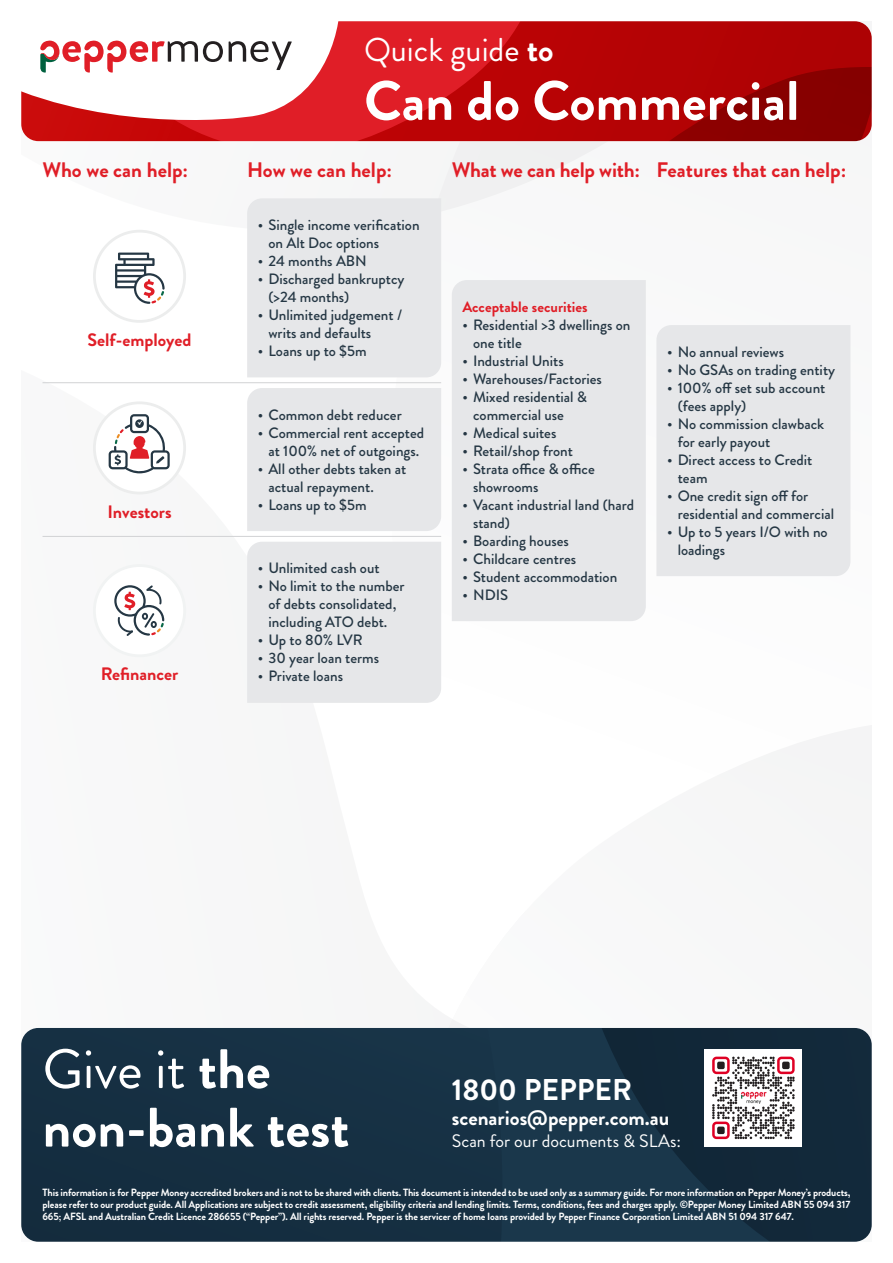
<style>
.page{position:relative;width:893px;height:1263px;background:#fff}
.page>*{position:absolute;margin:0;border:0;box-sizing:border-box;transform-origin:0 0}
.t1{font:700 55.5px/58.5px "Brandon Grotesque";color:#fff}
.t2{font:33px "Brandon Grotesque";color:#fff}
.t3{font:700 30px "Brandon Grotesque";color:#fff}
.t4{font:700 21px "Brandon Grotesque";color:#e01e27}
.t5{font:700 21px "Brandon Grotesque";color:#fff}
.t6{font:700 18px "Brandon Grotesque";color:#e01e27}
.t7{font:18px "Brandon Grotesque";color:#fff}
.t8{font:500 15px/18px "Brandon Grotesque";color:#253744}
.t9{font:700 15px "Brandon Grotesque";color:#e01e27}
.t10{font:700 10.5px/12px "Brandon Grotesque";letter-spacing:-.01em;color:#fff;text-align:justify}
.s1{font-weight:700}
.s2{font-weight:400}
</style>
<div class="page">
<svg style="left:752px;top:325px;width:120px;height:703px"></svg>
<svg style="left:36px;top:141px;width:821px;height:71px"></svg>
<div style="left:656px;top:325px;width:194px;height:251px;background:#e6e7e9"></div>
<div style="left:452px;top:280px;width:194px;height:341px;background:#e6e7e9"></div>
<hr style="left:43px;top:382px;width:398px;height:1px;background:#d1d2d4">
<hr style="left:43px;top:536px;width:398px;height:1px;background:#d1d2d4">
<svg style="left:93px;top:230px;width:93px;height:93px"></svg>
<svg style="left:93px;top:401px;width:93px;height:93px"></svg>
<div style="left:247px;top:198px;width:194px;height:179px;background:#e6e7e9"></div>
<div style="left:247px;top:388px;width:194px;height:143px;background:#e6e7e9"></div>
<div style="left:247px;top:542px;width:194px;height:161px;background:#e6e7e9"></div>
<div style="left:21px;top:1028px;width:119px;height:214px;background:#152e40"></div>
<svg style="left:140px;top:1028px;width:732px;height:214px;background:#163043"></svg>
<div style="left:705px;top:1049px;width:97px;height:97px;background:#fff"></div>
<svg style="left:712px;top:1056px;width:83px;height:83px"></svg>
<img style="left:740px;top:1092px;width:27px;height:12px">
<svg style="left:21px;top:21px;width:851px;height:120px;background:#ba0a0d"></svg>
<svg style="left:21px;top:21px;width:322px;height:99px"></svg>
<svg style="left:93px;top:564px;width:93px;height:93px"></svg>
<p class="t2" style="left:364px;top:27px;width:191px">Quick guide <span class="s1">to</span></p>
<p class="t1" style="left:364px;top:72px;width:437px">Can do Commercial</p>
<p class="t4" style="left:43px;top:155px;width:147px">Who we can help:</p>
<p class="t4" style="left:247px;top:155px;width:146px">How we can help:</p>
<p class="t4" style="left:452px;top:155px;width:190px">What we can help with:</p>
<p class="t4" style="left:656px;top:155px;width:191px">Features that can help:</p>
<p class="t6" style="left:88px;top:327px;width:106px">Self-employed</p>
<p class="t6" style="left:107px;top:499px;width:66px">Investors</p>
<p class="t6" style="left:101px;top:662px;width:79px">Refinancer</p>
<p class="t8" style="left:268px;top:216px;width:153px;text-indent:-11px">• Single income verification on Alt Doc options</p>
<p class="t8" style="left:258px;top:252px;width:111px">• 24 months ABN</p>
<p class="t8" style="left:268px;top:270px;width:138px;text-indent:-11px">• Discharged bankruptcy (&gt;24 months)</p>
<p class="t8" style="left:268px;top:306px;width:135px;text-indent:-11px">• Unlimited judgement / writs and defaults</p>
<p class="t8" style="left:258px;top:342px;width:110px">• Loans up to $5m</p>
<p class="t8" style="left:258px;top:406px;width:145px">• Common debt reducer</p>
<p class="t8" style="left:258px;top:424px;width:168px;text-align:center">• Commercial rent accepted at 100% net of outgoings.</p>
<p class="t8" style="left:268px;top:460px;width:139px;text-indent:-11px">• All other debts taken at actual repayment.</p>
<p class="t8" style="left:258px;top:496px;width:110px">• Loans up to $5m</p>
<p class="t8" style="left:258px;top:559px;width:123px">• Unlimited cash out</p>
<p class="t8" style="left:258px;top:577px;width:148px;text-align:center">• No limit to the number of debts consolidated, including ATO debt.</p>
<p class="t8" style="left:258px;top:631px;width:106px">• Up to 80% LVR</p>
<p class="t8" style="left:258px;top:649px;width:123px">• 30 year loan terms</p>
<p class="t8" style="left:258px;top:667px;width:87px">• Private loans</p>
<p class="t9" style="left:462px;top:296px;width:127px">Acceptable securities</p>
<p class="t8" style="left:473px;top:316px;width:159px;text-indent:-11px">• Residential &gt;3 dwellings on one title</p>
<p class="t8" style="left:462px;top:352px;width:103px">• Industrial Units</p>
<p class="t8" style="left:462px;top:370px;width:141px">• Warehouses/Factories</p>
<p class="t8" style="left:473px;top:388px;width:116px;text-indent:-11px">• Mixed residential &amp; commercial use</p>
<p class="t8" style="left:462px;top:424px;width:95px">• Medical suites</p>
<p class="t8" style="left:462px;top:442px;width:112px">• Retail/shop front</p>
<p class="t8" style="left:473px;top:460px;width:123px;text-indent:-11px">• Strata office &amp; office showrooms</p>
<p class="t8" style="left:473px;top:496px;width:163px;text-indent:-11px">• Vacant industrial land (hard stand)</p>
<p class="t8" style="left:462px;top:532px;width:108px">• Boarding houses</p>
<p class="t8" style="left:462px;top:550px;width:115px">• Childcare centres</p>
<p class="t8" style="left:462px;top:568px;width:156px">• Student accommodation</p>
<p class="t8" style="left:462px;top:586px;width:47px">• NDIS</p>
<p class="t8" style="left:667px;top:343px;width:119px">• No annual reviews</p>
<p class="t8" style="left:667px;top:361px;width:170px">• No GSAs on trading entity</p>
<p class="t8" style="left:678px;top:379px;width:149px;text-indent:-11px">• 100% off set sub account (fees apply)</p>
<p class="t8" style="left:678px;top:415px;width:148px;text-indent:-11px">• No commission clawback for early payout</p>
<p class="t8" style="left:678px;top:451px;width:136px;text-indent:-11px">• Direct access to Credit team</p>
<p class="t8" style="left:678px;top:487px;width:158px;text-indent:-11px">• One credit sign off for residential and commercial</p>
<p class="t8" style="left:678px;top:523px;width:152px;text-indent:-11px">• Up to 5 years I/O with no loadings</p>
<p class="t1" style="left:43px;top:1040px;width:308px"><span class="s2">Give it</span> the non-bank test</p>
<p class="t3" style="left:452px;top:1068px;width:182px">1800 PEPPER</p>
<p class="t5" style="left:452px;top:1103px;width:219px">scenarios@pepper.com.au</p>
<p class="t7" style="left:452px;top:1128px;width:231px">Scan for our documents &amp; SLAs:</p>
<p class="t10" style="left:43px;top:1187px;width:809px">This information is for Pepper Money accredited brokers and is not to be shared with clients. This document is intended to be used only as a summary guide. For more information on Pepper Money’s products, please refer to our product guide. All Applications are subject to credit assessment, eligibility criteria and lending limits. Terms, conditions, fees and charges apply. ©Pepper Money Limited ABN 55 094 317<br>665; AFSL and Australian Credit Licence 286655 (“Pepper”). All rights reserved. Pepper is the servicer of home loans provided by Pepper Finance Corporation Limited ABN 51 094 317 647.</p>
</div>
